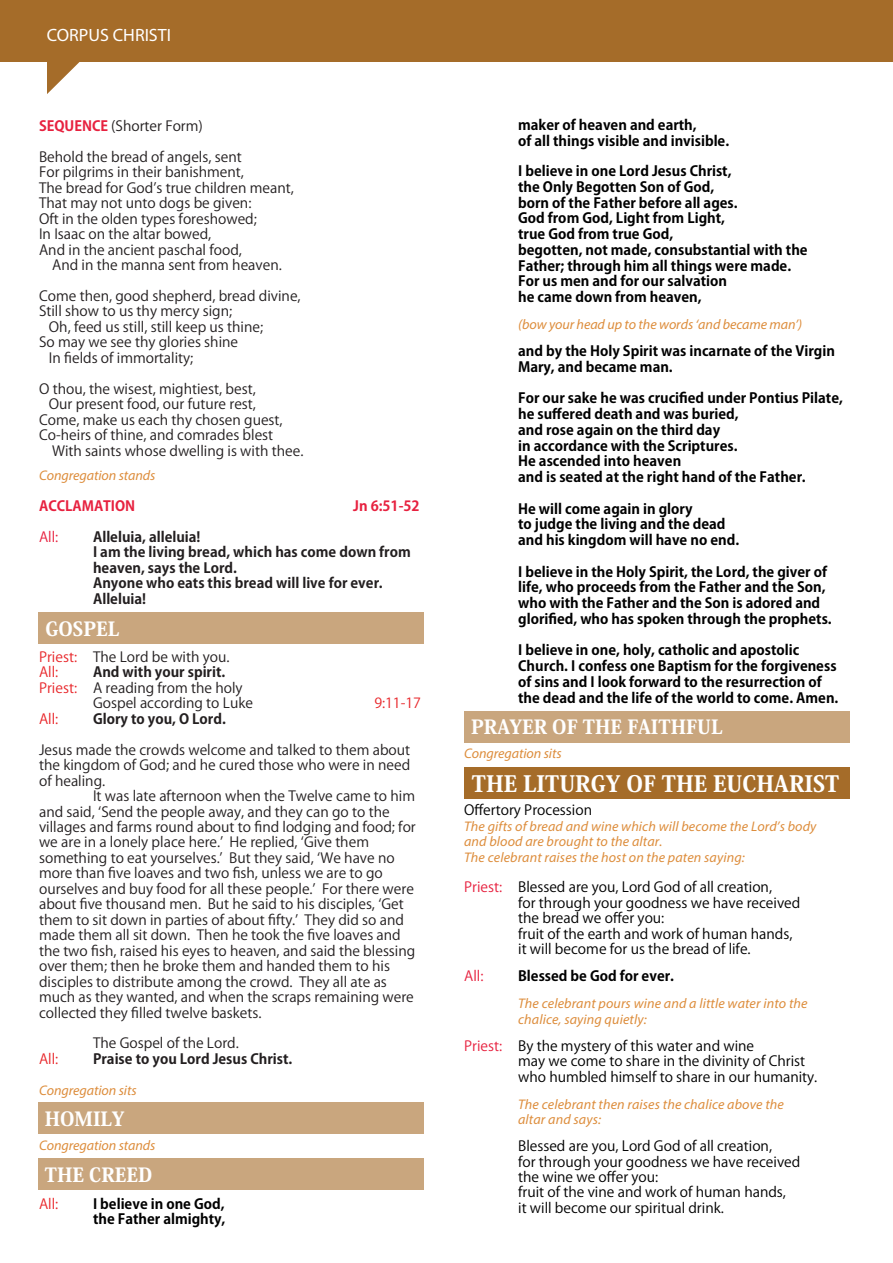
<style>
.page{position:relative;width:893px;height:1263px;background:#fff}
.page>*{position:absolute;margin:0;border:0;box-sizing:border-box;transform-origin:0 0}
.t1{font:800 22.35px "Koz Min Pro";color:#fff}
.t2{font:800 19.35px "Koz Min Pro";color:#fff}
.t3{font:17.85px "Myriad Pro";color:#fff}
.t4{font:13.95px/15.5px "Koz Go Pro";color:#231f20}
.t5{font:700 13.95px/15.8px "Koz Go Pro";color:#000}
.t6{font:13.95px/15.5px "Koz Go Pro";color:#000}
.t7{font:italic 13.95px/15.5px "Myriad Pro";letter-spacing:.01em;color:#dd8d3c}
.t8{font:700 13.95px/15.5px "Koz Go Pro";color:#231f20}
.t9{font:700 13.95px "Koz Go Pro";color:#e7213f}
.t10{font:13.95px "Koz Go Pro";color:#e8262a}
.t11{font:13.95px "Koz Go Pro";color:#e7213f}
.t12{font:13.95px "Koz Go Pro";color:#e92428}
.s1{font-weight:700;color:#e7213f}
.s2{color:#e8262a}
.s3{color:#e7213f}
</style>
<div class="page">
<div style="left:38px;top:1102px;width:385px;height:32px;background:#c9a67e"></div>
<div style="left:464px;top:711px;width:386px;height:32px;background:#c9a67e"></div>
<div style="left:464px;top:767px;width:386px;height:32px;background:#a56c29"></div>
<div style="left:38px;top:612px;width:385px;height:32px;background:#c9a67e"></div>
<div style="left:0;top:0;width:893px;height:61px;background:#a56c29"></div>
<svg style="left:47px;top:61px;width:39px;height:33px"></svg>
<div style="left:38px;top:1158px;width:385px;height:31px;background:#c9a67e"></div>
<p class="t3" style="left:47px;top:24px;width:126px">CORPUS CHRISTI</p>
<p class="t4" style="left:39px;top:119px;width:165px"><span class="s1">SEQUENCE</span> (Shorter Form)</p>
<p class="t4" style="left:39px;top:149px;width:256px">Behold the bread of angels, sent<br>For pilgrims in their banishment,<br>The bread for Godʼs true children meant,<br>That may not unto dogs be given:<br>Oft in the olden types foreshowed;<br>In Isaac on the altar bowed,<br>And in the ancient paschal food,</p>
<p class="t4" style="left:52px;top:258px;width:231px">And in the manna sent from heaven.</p>
<p class="t4" style="left:39px;top:289px;width:263px">Come then, good shepherd, bread divine,</p>
<p class="t4" style="left:39px;top:304px;width:195px">Still show to us thy mercy sign;</p>
<p class="t4" style="left:49px;top:319px;width:216px">Oh, feed us still, still keep us thine;</p>
<p class="t4" style="left:39px;top:335px;width:201px">So may we see thy glories shine</p>
<p class="t4" style="left:49px;top:350px;width:146px">In fields of immortality;</p>
<p class="t4" style="left:39px;top:381px;width:218px">O thou, the wisest, mightiest, best,</p>
<p class="t4" style="left:49px;top:397px;width:209px">Our present food, our future rest,</p>
<p class="t4" style="left:39px;top:412px;width:245px">Come, make us each thy chosen guest,</p>
<p class="t4" style="left:39px;top:428px;width:236px">Co-heirs of thine, and comrades blest</p>
<p class="t4" style="left:52px;top:443px;width:253px">With saints whose dwelling is with thee.</p>
<p class="t7" style="left:39px;top:467px;width:118px">Congregation stands</p>
<p class="t9" style="left:39px;top:497px;width:98px">ACCLAMATION</p>
<p class="t9" style="left:353px;top:497px;width:68px">Jn 6:51-52</p>
<p class="t11" style="left:39px;top:528px;width:21px">All:</p>
<p class="t8" style="left:93px;top:530px;width:319px">Alleluia, alleluia!<br>I am the living bread, which has come down from heaven, says the Lord.<br>Anyone who eats this bread will live for ever.<br>Alleluia!</p>
<h2 class="t2" style="left:45px;top:615px;width:76px">GOSPEL</h2>
<p class="t4" style="left:39px;top:649px;width:192px"><span class="s2">Priest:</span> The Lord be with you.<br><span class="s2">All:</span></p>
<p class="t8" style="left:93px;top:665px;width:134px">And with your spirit.</p>
<p class="t4" style="left:39px;top:680px;width:205px"><span class="s2">Priest:</span> A reading from the holy</p>
<p class="t4" style="left:93px;top:696px;width:161px">Gospel according to Luke</p>
<p class="t10" style="left:374px;top:694px;width:48px">9:11-17</p>
<p class="t12" style="left:39px;top:710px;width:21px">All:</p>
<p class="t8" style="left:93px;top:712px;width:134px">Glory to you, O Lord.</p>
<p class="t4" style="left:39px;top:742px;width:373px;text-align:justify">Jesus made the crowds welcome and talked to them about the kingdom of God; and he cured those who were in need of healing.</p>
<p class="t4" style="left:39px;top:789px;width:378px;text-indent:54px">It was late afternoon when the Twelve came to him and said, ʻSend the people away, and they can go to the villages and farms round about to find lodging and food; for we are in a lonely place here.ʼ He replied, ʻGive them something to eat yourselves.ʼ But they said, ʻWe have no more than five loaves and two fish, unless we are to go ourselves and buy food for all these people.ʼ For there were about five thousand men. But he said to his disciples, ʻGet them to sit down in parties of about fifty.ʼ They did so and made them all sit down. Then he took the five loaves and the two fish, raised his eyes to heaven, and said the blessing over them; then he broke them and handed them to his disciples to distribute among the crowd. They all ate as much as they wanted, and when the scraps remaining were collected they filled twelve baskets.</p>
<p class="t4" style="left:93px;top:1036px;width:147px">The Gospel of the Lord.</p>
<p class="t10" style="left:39px;top:1050px;width:21px">All:</p>
<p class="t8" style="left:93px;top:1052px;width:201px">Praise to you Lord Jesus Christ.</p>
<p class="t7" style="left:39px;top:1082px;width:99px">Congregation sits</p>
<h2 class="t2" style="left:45px;top:1105px;width:81px">HOMILY</h2>
<p class="t7" style="left:39px;top:1137px;width:118px">Congregation stands</p>
<h2 class="t2" style="left:45px;top:1160px;width:109px">THE CREED</h2>
<p class="t10" style="left:39px;top:1194px;width:21px">All:</p>
<p class="t5" style="left:93px;top:1197px;width:134px">I believe in one God, the Father almighty,</p>
<p class="t5" style="left:518px;top:118px;width:213px">maker of heaven and earth,<br>of all things visible and invisible.</p>
<p class="t5" style="left:518px;top:164px;width:291px">I believe in one Lord Jesus Christ,<br>the Only Begotten Son of God,<br>born of the Father before all ages.<br>God from God, Light from Light,<br>true God from true God,<br>begotten, not made, consubstantial with the<br>Father; through him all things were made.<br>For us men and for our salvation<br>he came down from heaven,</p>
<p class="t7" style="left:518px;top:316px;width:286px">(bow your head up to the words ‘and became man’)</p>
<p class="t5" style="left:518px;top:344px;width:318px">and by the Holy Spirit was incarnate of the Virgin<br>Mary, and became man.</p>
<p class="t5" style="left:518px;top:391px;width:326px">For our sake he was crucified under Pontius Pilate, he suffered death and was buried,<br>and rose again on the third day<br>in accordance with the Scriptures.<br>He ascended into heaven<br>and is seated at the right hand of the Father.</p>
<p class="t5" style="left:518px;top:501px;width:222px">He will come again in glory<br>to judge the living and the dead and his kingdom will have no end.</p>
<p class="t5" style="left:518px;top:564px;width:315px">I believe in the Holy Spirit, the Lord, the giver of life, who proceeds from the Father and the Son, who with the Father and the Son is adored and glorified, who has spoken through the prophets.</p>
<p class="t5" style="left:518px;top:643px;width:322px">I believe in one, holy, catholic and apostolic Church. I confess one Baptism for the forgiveness of sins and I look forward to the resurrection of the dead and the life of the world to come. Amen.</p>
<h2 class="t2" style="left:471px;top:712px;width:253px">PRAYER OF THE FAITHFUL</h2>
<p class="t7" style="left:464px;top:746px;width:99px">Congregation sits</p>
<h1 class="t1" style="left:472px;top:767px;width:369px">THE LITURGY OF THE EUCHARIST</h1>
<p class="t6" style="left:464px;top:803px;width:129px">Offertory Procession</p>
<p class="t7" style="left:464px;top:818px;width:354px">The gifts of bread and wine which will become the Lord’s body and blood are brought to the altar.<br>The celebrant raises the host on the paten saying:</p>
<p class="t6" style="left:518px;top:880px;width:284px;text-indent:-54px"><span class="s3">Priest:</span> Blessed are you, Lord God of all creation,<br>for through your goodness we have received the bread we offer you:<br>fruit of the earth and work of human hands, it will become for us the bread of life.</p>
<p class="t11" style="left:464px;top:967px;width:21px">All:</p>
<p class="t5" style="left:518px;top:969px;width:157px">Blessed be God for ever.</p>
<p class="t7" style="left:518px;top:995px;width:291px">The celebrant pours wine and a little water into the chalice, saying quietly:</p>
<p class="t6" style="left:518px;top:1038px;width:300px;text-indent:-54px"><span class="s3">Priest:</span> By the mystery of this water and wine<br>may we come to share in the divinity of Christ who humbled himself to share in our humanity.</p>
<p class="t7" style="left:518px;top:1096px;width:267px">The celebrant then raises the chalice above the altar and says:</p>
<p class="t6" style="left:518px;top:1138px;width:284px">Blessed are you, Lord God of all creation,<br>for through your goodness we have received the wine we offer you:<br>fruit of the vine and work of human hands,<br>it will become our spiritual drink.</p>
</div>
